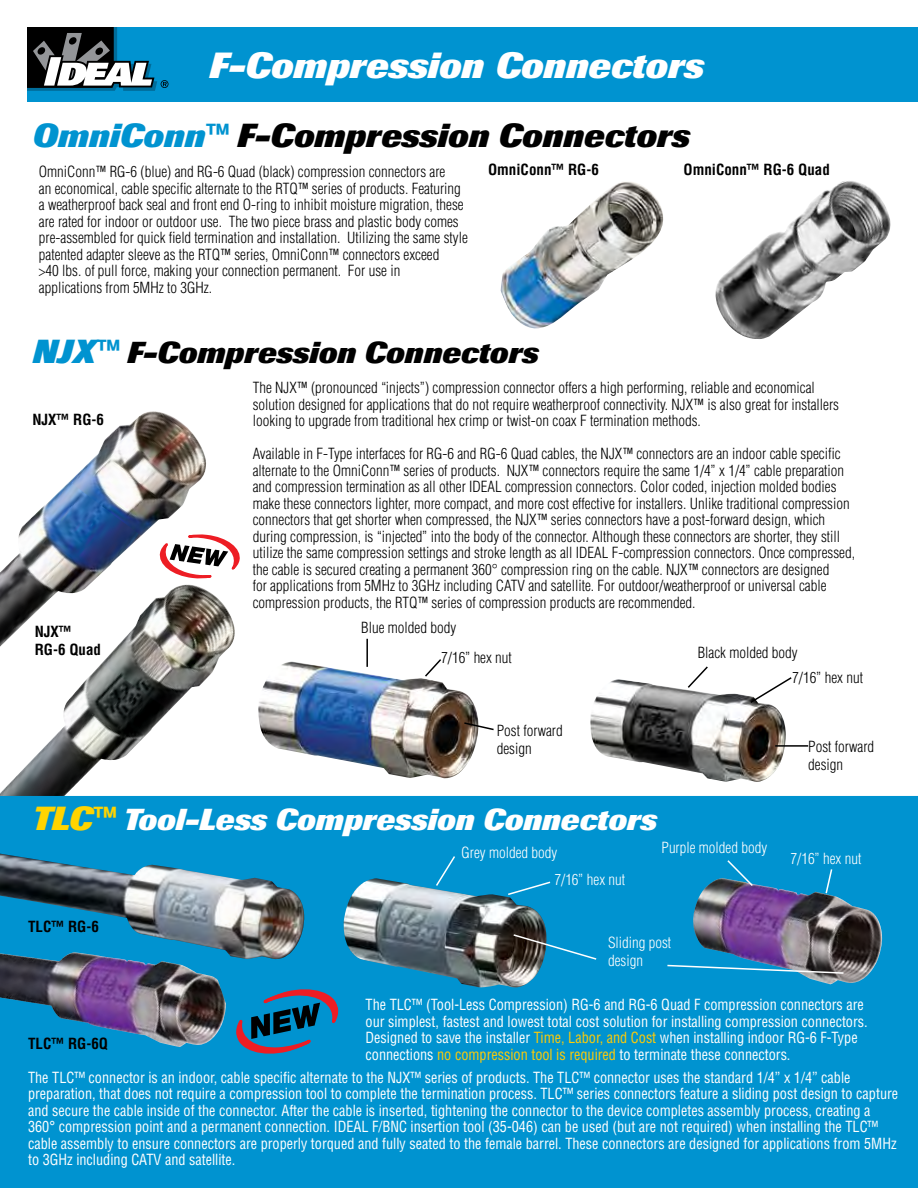
<style>
.page{position:relative;width:918px;height:1188px;background:#fff}
.page>*{position:absolute;margin:0;border:0;box-sizing:border-box;transform-origin:0 0}
.t1{font:italic 800 36px "Imago";color:#fff}
.t2{font:italic 800 33px "Imago";color:#000}
.t3{font:italic 800 30px "Imago";color:#fff}
.t4{font:italic 800 30px "Imago";color:#000}
.t5{font:300 condensed 15px/16.5px "Helvetica";color:#000}
.t6{font:condensed 15px/16.5px "Helvetica";color:#fff;scale:.95 1}
.t7{font:300 condensed 15px/18px "Helvetica";color:#fff}
.t8{font:700 condensed 15px/18px "Helvetica";color:#000}
.s1{color:#0093d0}
.s2{font-size:33px;color:#0093d0}
.s3{font-size:33px;color:#ffd400}
.s4{color:#ffcb05}
</style>
<div class="page">
<img style="left:0;top:592px;width:237px;height:204px">
<img style="left:0;top:411px;width:209px;height:236px">
<div style="left:0;top:796px;width:918px;height:392px;background:#0093d0"></div>
<div style="left:27px;top:27px;width:891px;height:74px;background:#0093d0"></div>
<svg style="left:27px;top:27px;width:141px;height:64px"></svg>
<img style="left:590px;top:679px;width:196px;height:103px">
<img style="left:258px;top:662px;width:221px;height:117px">
<hr style="left:366px;top:639px;width:2px;height:28px;background:#000">
<svg style="left:423px;top:659px;width:20px;height:19px"></svg>
<svg style="left:463px;top:721px;width:31px;height:10px"></svg>
<svg style="left:686px;top:666px;width:23px;height:23px"></svg>
<svg style="left:749px;top:677px;width:43px;height:27px"></svg>
<hr style="left:775px;top:745px;width:33px;height:2px;background:#000">
<img style="left:0;top:854px;width:305px;height:106px">
<img style="left:342px;top:878px;width:206px;height:110px">
<svg style="left:434px;top:854px;width:23px;height:34px"></svg>
<svg style="left:506px;top:880px;width:46px;height:16px"></svg>
<svg style="left:824px;top:868px;width:9px;height:10px"></svg>
<svg style="left:512px;top:933px;width:86px;height:28px;background:#227394"></svg>
<img style="left:501px;top:182px;width:163px;height:147px">
<img style="left:715px;top:181px;width:176px;height:158px">
<svg style="left:160px;top:534px;width:80px;height:44px"></svg>
<img style="left:692px;top:878px;width:191px;height:106px">
<img style="left:0;top:952px;width:226px;height:95px">
<svg style="left:228px;top:983px;width:118px;height:77px;background:#1d73a3"></svg>
<svg style="left:726px;top:859px;width:28px;height:29px"></svg>
<svg style="left:666px;top:964px;width:179px;height:11px;background:#3f93b9"></svg>
<h1 class="t1" style="left:209px;top:45px;width:496px">F-Compression Connectors</h1>
<h2 class="t2" style="left:32px;top:116px;width:659px"><span class="s1">OmniConn™</span> F-Compression Connectors</h2>
<p class="t5" style="left:39px;top:163px;width:430px">OmniConn™ RG-6 (blue) and RG-6 Quad (black) compression connectors are<br>an economical, cable specific alternate to the RTQ™ series of products. Featuring a weatherproof back seal and front end O-ring to inhibit moisture migration, these are rated for indoor or outdoor use. The two piece brass and plastic body comes pre-assembled for quick field termination and installation. Utilizing the same style patented adapter sleeve as the RTQ™ series, OmniConn™ connectors exceed<br>&gt;40 lbs. of pull force, making your connection permanent. For use in<br>applications from 5MHz to 3GHz.</p>
<p class="t8" style="left:488px;top:161px;width:112px">OmniConn™ RG-6</p>
<p class="t8" style="left:684px;top:161px;width:148px">OmniConn™ RG-6 Quad</p>
<h3 class="t4" style="left:32px;top:336px;width:507px"><span class="s2">NJX™</span> F-Compression Connectors</h3>
<p class="t8" style="left:32px;top:410px;width:73px">NJX™ RG-6</p>
<p class="t8" style="left:35px;top:623px;width:68px">NJX™<br>RG-6 Quad</p>
<p class="t5" style="left:253px;top:379px;width:588px">The NJX™ (pronounced “injects”) compression connector offers a high performing, reliable and economical solution designed for applications that do not require weatherproof connectivity. NJX™ is also great for installers looking to upgrade from traditional hex crimp or twist-on coax F termination methods.</p>
<p class="t5" style="left:253px;top:445px;width:604px">Available in F-Type interfaces for RG-6 and RG-6 Quad cables, the NJX™ connectors are an indoor cable specific alternate to the OmniConn™ series of products. NJX™ connectors require the same 1/4” x 1/4” cable preparation and compression termination as all other IDEAL compression connectors. Color coded, injection molded bodies make these connectors lighter, more compact, and more cost effective for installers. Unlike traditional compression connectors that get shorter when compressed, the NJX™ series connectors have a post-forward design, which during compression, is “injected” into the body of the connector. Although these connectors are shorter, they still utilize the same compression settings and stroke length as all IDEAL F-compression connectors. Once compressed, the cable is secured creating a permanent 360° compression ring on the cable. NJX™ connectors are designed<br>for applications from 5MHz to 3GHz including CATV and satellite. For outdoor/weatherproof or universal cable compression products, the RTQ™ series of compression products are recommended.</p>
<p class="t5" style="left:441px;top:612px;width:72px;line-height:30.2px;text-indent:-80px">Blue molded body<br>7/16” hex nut</p>
<p class="t5" style="left:497px;top:721px;width:68px;line-height:18px">Post forward design</p>
<p class="t5" style="left:698px;top:644px;width:101px">Black molded body</p>
<p class="t5" style="left:792px;top:670px;width:72px">7/16” hex nut</p>
<p class="t5" style="left:808px;top:738px;width:68px;line-height:18px">Post forward design</p>
<h3 class="t3" style="left:32px;top:802px;width:626px"><span class="s3">TLC™</span> Tool-Less Compression Connectors</h3>
<p class="t7" style="left:462px;top:843px;width:97px">Grey molded body</p>
<p class="t7" style="left:662px;top:839px;width:107px">Purple molded body</p>
<p class="t8" style="left:28px;top:918px;width:72px">TLC™ RG-6</p>
<p class="t7" style="left:555px;top:870px;width:72px">7/16” hex nut</p>
<p class="t7" style="left:608px;top:934px;width:65px">Sliding post design</p>
<p class="t7" style="left:791px;top:850px;width:72px">7/16” hex nut</p>
<p class="t6" style="left:366px;top:996px;width:530px">The TLC™ (Tool-Less Compression) RG-6 and RG-6 Quad F compression connectors are our simplest, fastest and lowest total cost solution for installing compression connectors.<br>Designed to save the installer <span class="s4">Time, Labor, and Cost</span> when installing indoor RG-6 F-Type connections <span class="s4">no compression tool is required</span> to terminate these connectors.</p>
<p class="t6" style="left:28px;top:1069px;width:917px">The TLC™ connector is an indoor, cable specific alternate to the NJX™ series of products. The TLC™ connector uses the standard 1/4” x 1/4” cable preparation, that does not require a compression tool to complete the termination process. TLC™ series connectors feature a sliding post design to capture and secure the cable inside of the connector. After the cable is inserted, tightening the connector to the device completes assembly process, creating a 360° compression point and a permanent connection. IDEAL F/BNC insertion tool (35-046) can be used (but are not required) when installing the TLC™ cable assembly to ensure connectors are properly torqued and fully seated to the female barrel. These connectors are designed for applications from 5MHz to 3GHz including CATV and satellite.</p>
<p class="t8" style="left:28px;top:1034px;width:81px">TLC™ RG-6Q</p>
</div>
